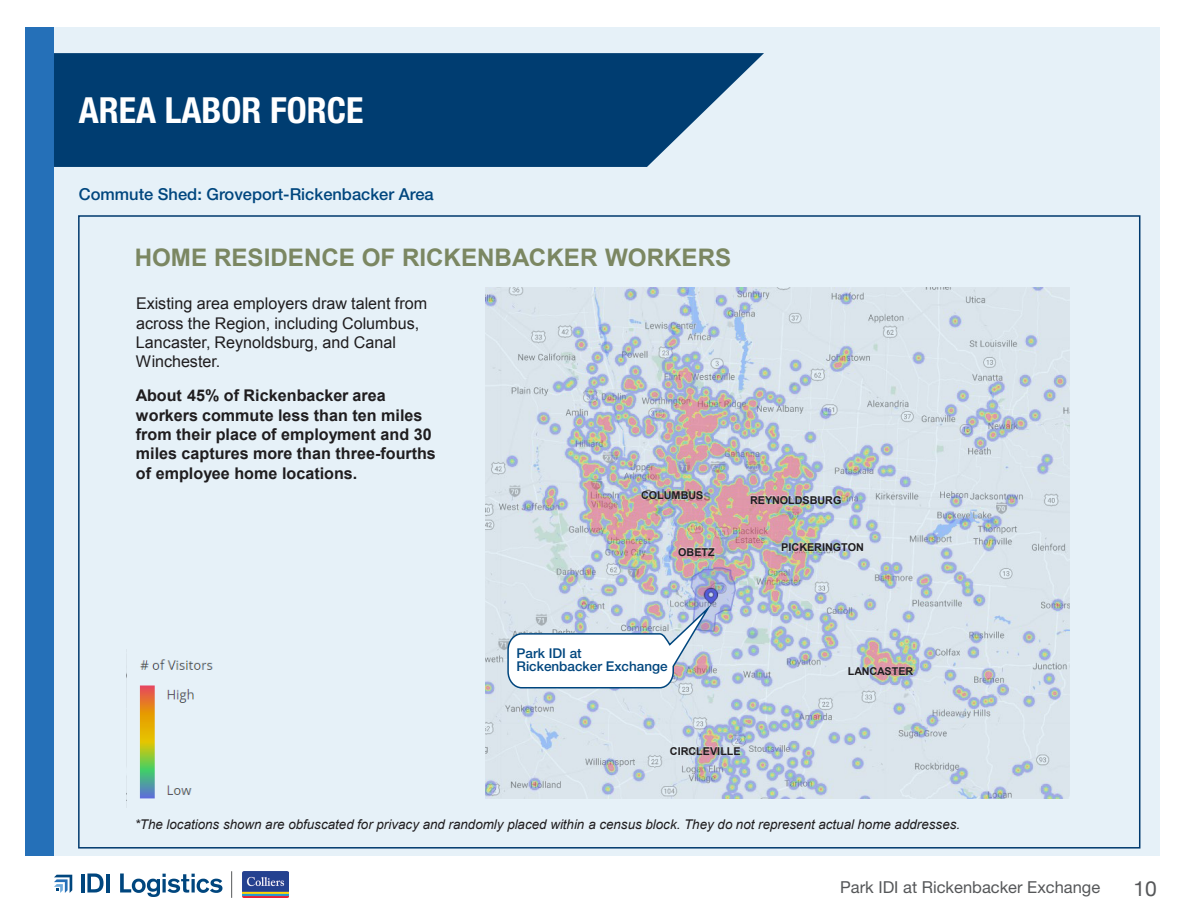
<style>
.page{position:relative;width:1188px;height:918px;background:#fff}
.page>*{position:absolute;margin:0;border:0;box-sizing:border-box;transform-origin:0 0}
.t1{font:700 condensed 36px "Helvetica Neue LT Std";color:#fff}
.t2{font:700 24.15px "Arial";color:#898f65}
.t3{font:21px "Helvetica Neue";color:#555759}
.t4{font:500 16.5px "Helvetica Neue LT Std";color:#00467e}
.t5{font:16.5px "Helvetica Neue LT Std";color:#555759}
.t6{font:700 16.05px/19.4px "Arial";color:#231f20}
.t7{font:16.05px/19.4px "Arial";color:#231f20}
.t8{font:500 13.5px "Helvetica Neue LT Std";color:#00467e}
.t9{font:italic 13.35px "Arial";color:#231f20}
.t10{font:700 10.8px "Arial";letter-spacing:-.005em;color:#231f20}
</style>
<div class="page">
<hr style="left:81px;top:874px;width:4px;height:19px;background:#00467e">
<svg style="left:87px;top:874px;width:17px;height:19px"></svg>
<hr style="left:106px;top:874px;width:4px;height:19px;background:#00467e">
<svg style="left:120px;top:874px;width:102px;height:23px"></svg>
<svg style="left:54px;top:875px;width:18px;height:18px"></svg>
<img style="left:243px;top:871px;width:46px;height:26px">
<svg style="left:231px;top:871px;width:1px;height:27px"></svg>
<div style="left:26px;top:27px;width:1134px;height:828px;background:#e6f1f8"></div>
<div style="left:26px;top:27px;width:28px;height:828px;background:#2570b8"></div>
<img style="left:126px;top:649px;width:87px;height:158px">
<img style="left:485px;top:288px;width:585px;height:510px">
<img style="left:634px;top:484px;width:77px;height:25px">
<img style="left:671px;top:541px;width:51px;height:25px">
<img style="left:743px;top:489px;width:106px;height:25px">
<img style="left:840px;top:660px;width:81px;height:25px">
<img style="left:662px;top:740px;width:86px;height:25px">
<img style="left:774px;top:536px;width:97px;height:25px">
<svg style="left:54px;top:53px;width:710px;height:114px;background:#114a7b"></svg>
<svg style="left:507px;top:600px;width:208px;height:89px"></svg>
<p class="t1" style="left:79px;top:88px;width:286px">AREA LABOR FORCE</p>
<p class="t4" style="left:79px;top:184px;width:356px">Commute Shed: Groveport-Rickenbacker Area</p>
<h2 class="t2" style="left:135px;top:241px;width:598px">HOME RESIDENCE OF RICKENBACKER WORKERS</h2>
<p class="t7" style="left:136px;top:294px;width:293px">Existing area employers draw talent from across the Region, including Columbus,<br>Lancaster, Reynoldsburg, and Canal<br>Winchester.</p>
<p class="t6" style="left:136px;top:387px;width:301px">About 45% of Rickenbacker area workers commute less than ten miles from their place of employment and 30 miles captures more than three-fourths of employee home locations.</p>
<p class="t10" style="left:641px;top:488px;width:64px">COLUMBUS</p>
<p class="t10" style="left:678px;top:545px;width:38px">OBETZ</p>
<p class="t10" style="left:750px;top:493px;width:93px">REYNOLDSBURG</p>
<p class="t10" style="left:781px;top:540px;width:84px">PICKERINGTON</p>
<p class="t8" style="left:517px;top:645px;width:67px">Park IDI at</p>
<p class="t8" style="left:517px;top:658px;width:153px">Rickenbacker Exchange</p>
<p class="t10" style="left:670px;top:744px;width:72px">CIRCLEVILLE</p>
<p class="t10" style="left:848px;top:664px;width:67px">LANCASTER</p>
<p class="t9" style="left:135px;top:816px;width:827px">*The locations shown are obfuscated for privacy and randomly placed within a census block. They do not represent actual home addresses.</p>
<p class="t5" style="left:840px;top:877px;width:262px">Park IDI at Rickenbacker Exchange</p>
<h3 class="t3" style="left:1133px;top:873px;width:25px">10</h3>
</div>
